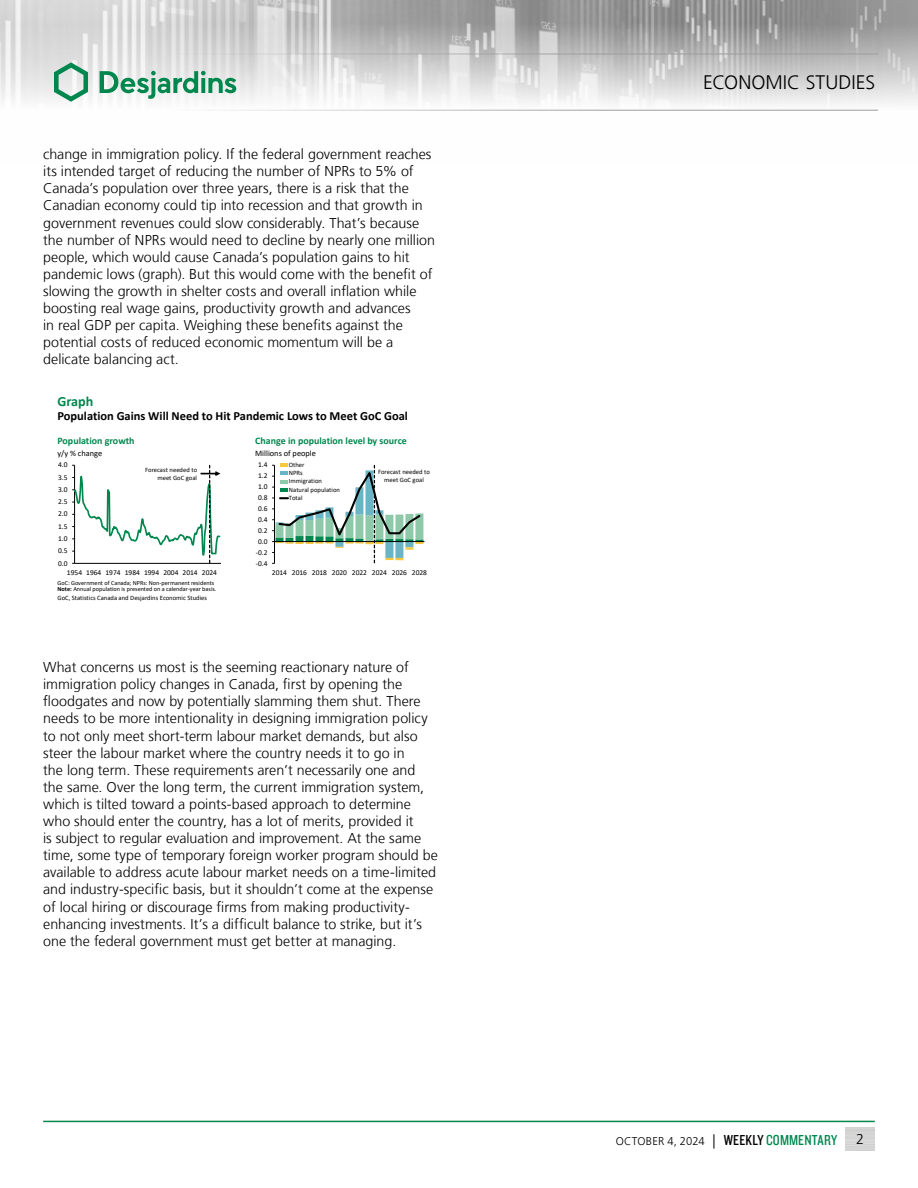
<style>
.page{position:relative;width:918px;height:1188px;background:#fff}
.page>*{position:absolute;margin:0;border:0;box-sizing:border-box;transform-origin:0 0}
.t1{font:300 19.5px "Frutiger LT";letter-spacing:.005em;color:#000}
.t2{font:300 14.25px/17.1px "Frutiger LT";color:#000}
.t3{font:700 14.1px "Calibri";color:#00874e}
.t4{font:700 12.45px "Calibri";color:#000}
.t5{font:300 11.25px "Frutiger LT";color:#000}
.t6{font:700 9.9px "Calibri";color:#00874e}
.t7{font:8.4px "Calibri";color:#000}
.t8{font:7.5px "Calibri";color:#000}
.t9{font:6.6px/8.4px "Calibri";color:#000;text-align:right}
.t10{font:6.3px/6px "Calibri";color:#000}
.s1{font-weight:700}
.s2{font-size:14.25px}
.s3{font-family:"Knockout 29 Junior Ltweight";font-weight:400;font-size:15px}
.s4{font-family:"Knockout 29 Junior Ltweight";font-weight:400;font-size:15px;color:#00874e}
</style>
<div class="page">
<img style="left:0;top:0;width:918px;height:110px">
<hr style="left:0;top:54px;width:878px;height:1px;background:#9d9d9c">
<hr style="left:0;top:110px;width:878px;height:1px;background:#9d9d9c">
<svg style="left:54px;top:62px;width:34px;height:40px"></svg>
<svg style="left:100px;top:71px;width:136px;height:28px"></svg>
<hr style="left:43px;top:1121px;width:832px;height:1px;background:#00874e">
<svg style="left:72px;top:465px;width:149px;height:99px"></svg>
<hr style="left:275px;top:541px;width:149px;height:1px;background:#000">
<svg style="left:272px;top:463px;width:151px;height:101px"></svg>
<p class="t2" style="left:43px;top:146px;width:393px">change in immigration policy. If the federal government reaches its intended target of reducing the number of NPRs to 5% of Canada’s population over three years, there is a risk that the Canadian economy could tip into recession and that growth in government revenues could slow considerably. That’s because the number of NPRs would need to decline by nearly one million people, which would cause Canada’s population gains to hit pandemic lows (graph). But this would come with the benefit of slowing the growth in shelter costs and overall inflation while boosting real wage gains, productivity growth and advances<br>in real GDP per capita. Weighing these benefits against the potential costs of reduced economic momentum will be a delicate balancing act.</p>
<p class="t3" style="left:57px;top:391px;width:37px">Graph</p>
<p class="t4" style="left:57px;top:407px;width:352px">Population Gains Will Need to Hit Pandemic Lows to Meet GoC Goal</p>
<p class="t7" style="left:57px;top:447px;width:46px">y/y % change</p>
<p class="t7" style="left:255px;top:447px;width:62px">Millions of people</p>
<p class="t6" style="left:57px;top:433px;width:79px">Population growth</p>
<p class="t6" style="left:255px;top:433px;width:153px">Change in population level by source</p>
<p class="t8" style="left:58px;top:460px;width:11px">4.0</p>
<p class="t8" style="left:58px;top:472px;width:11px">3.5</p>
<p class="t8" style="left:58px;top:484px;width:11px">3.0</p>
<p class="t8" style="left:58px;top:497px;width:11px">2.5</p>
<p class="t8" style="left:58px;top:509px;width:11px">2.0</p>
<p class="t8" style="left:58px;top:521px;width:11px">1.5</p>
<p class="t9" style="left:145px;top:466px;width:53px;line-height:7.9px">Forecast needed to meet GoC goal</p>
<p class="t8" style="left:258px;top:460px;width:11px">1.4</p>
<p class="t8" style="left:258px;top:471px;width:11px">1.2</p>
<p class="t8" style="left:258px;top:482px;width:11px">1.0</p>
<p class="t8" style="left:258px;top:492px;width:11px">0.8</p>
<p class="t8" style="left:258px;top:503px;width:11px">0.6</p>
<p class="t8" style="left:258px;top:514px;width:11px">0.4</p>
<p class="t8" style="left:258px;top:525px;width:11px">0.2</p>
<p class="t9" style="left:289px;top:460px;width:53px;text-align:left">Other<br>NPRs<br>Immigration<br>Natural population<br>Total</p>
<p class="t9" style="left:378px;top:468px;width:53px;line-height:7.9px;text-align:center">Forecast needed to meet GoC goal</p>
<p class="t8" style="left:58px;top:533px;width:11px">1.0</p>
<p class="t8" style="left:258px;top:536px;width:11px">0.0</p>
<p class="t8" style="left:58px;top:546px;width:11px">0.5</p>
<p class="t8" style="left:256px;top:547px;width:13px">-0.2</p>
<p class="t8" style="left:58px;top:558px;width:11px">0.0</p>
<p class="t8" style="left:256px;top:558px;width:13px">-0.4</p>
<p class="t8" style="left:67px;top:568px;width:152px">1954 1964 1974 1984 1994 2004 2014 2024</p>
<p class="t8" style="left:272px;top:568px;width:157px">2014 2016 2018 2020 2022 2024 2026 2028</p>
<p class="t10" style="left:58px;top:579px;width:160px">GoC: Government of Canada; NPRs: Non-permanent residents<br><span class="s1">Note:</span> Annual population is presented on a calendar-year basis.</p>
<p class="t9" style="left:58px;top:594px;width:151px">GoC, Statistics Canada and Desjardins Economic Studies</p>
<p class="t2" style="left:43px;top:659px;width:396px">What concerns us most is the seeming reactionary nature of immigration policy changes in Canada, first by opening the floodgates and now by potentially slamming them shut. There needs to be more intentionality in designing immigration policy to not only meet short-term labour market demands, but also steer the labour market where the country needs it to go in<br>the long term. These requirements aren’t necessarily one and the same. Over the long term, the current immigration system, which is tilted toward a points-based approach to determine who should enter the country, has a lot of merits, provided it<br>is subject to regular evaluation and improvement. At the same time, some type of temporary foreign worker program should be available to address acute labour market needs on a time-limited and industry-specific basis, but it shouldn’t come at the expense of local hiring or discourage firms from making productivity&shy;enhancing investments. It’s a difficult balance to strike, but it’s one the federal government must get better at managing.</p>
<h1 class="t1" style="left:703px;top:72px;width:174px">ECONOMIC STUDIES</h1>
<p class="t5" style="left:616px;top:1135px;width:223px">OCTOBER 4, 2024 <span class="s2">|</span> <span class="s3">WEEKLY</span> <span class="s4">COMMENTARY</span></p>
<p class="t2" style="left:856px;top:1131px;width:9px">2</p>
</div>
